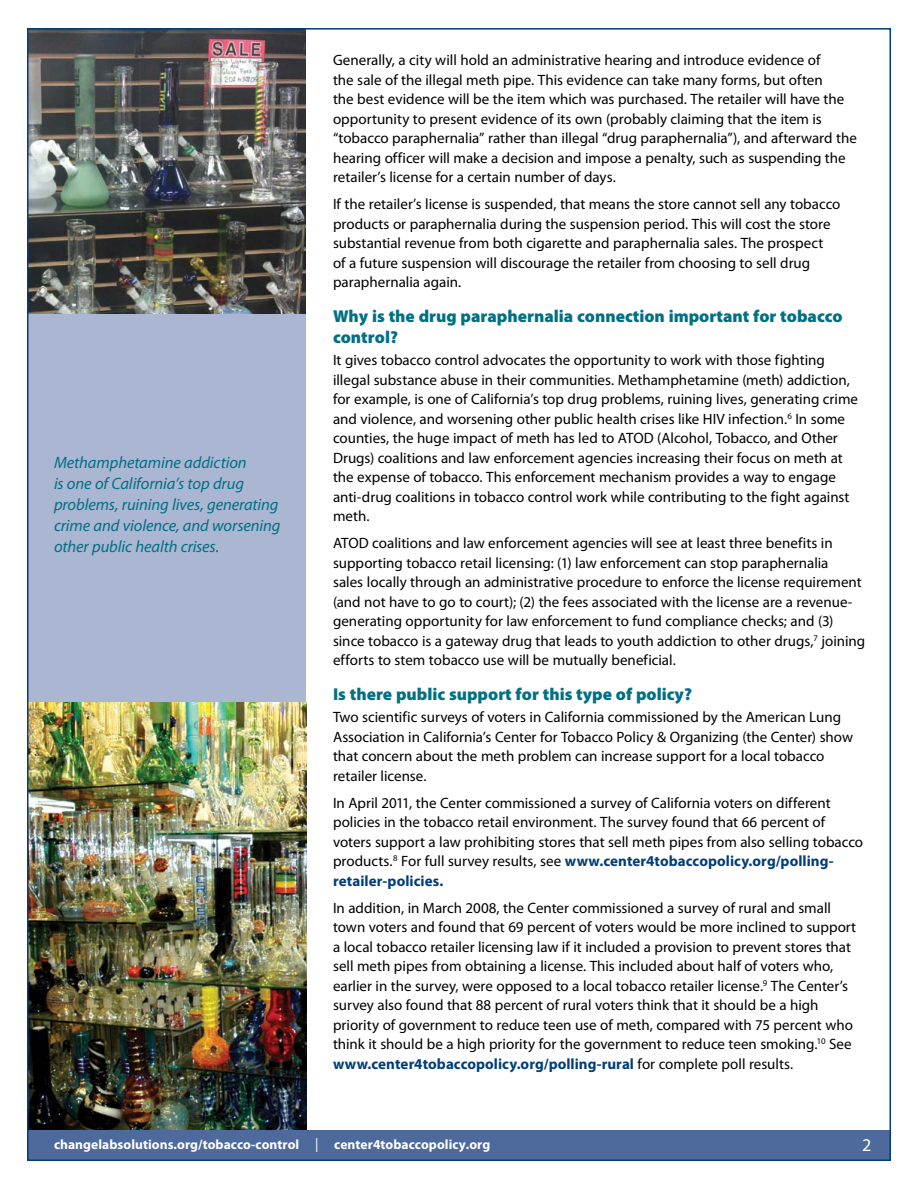
<style>
.page{position:relative;width:918px;height:1188px;background:#fff}
.page>*{position:absolute;margin:0;border:0;box-sizing:border-box;transform-origin:0 0}
.page{font:18px "Myriad Pro";color:#fff}
.subhead_larger{font:900 17.25px/21px "Myriad Pro";color:#007083}
.TEXT{font:italic 16.5px/21px "Myriad Pro";letter-spacing:-.005em;color:#007083}
.TEXT-2{font:15px/19.5px "Myriad Pro";color:#000}
.t1{font:700 13.5px "Myriad Pro";letter-spacing:.005em;color:#fff}
.s1{font-weight:700;color:#003d79}
.s2{font-weight:300;font-size:19.5px}
</style>
<div class="page">
<div style="left:28px;top:29px;width:278px;height:1131px;background:#abb6d2"></div>
<img style="left:30px;top:31px;width:276px;height:283px">
<img style="left:30px;top:702px;width:276px;height:428px">
<div style="left:28px;top:1130px;width:862px;height:30px;background:#4e6a9d"></div>
<p class="TEXT" style="left:54px;top:452px;width:228px">Methamphetamine addiction<br>is one of California’s top drug problems, ruining lives, generating crime and violence, and worsening other public health crises.</p>
<p class="TEXT-2" style="left:333px;top:50px;width:525px">Generally, a city will hold an administrative hearing and introduce evidence of<br>the sale of the illegal meth pipe. This evidence can take many forms, but often<br>the best evidence will be the item which was purchased. The retailer will have the opportunity to present evidence of its own (probably claiming that the item is “tobacco paraphernalia” rather than illegal “drug paraphernalia”), and afterward the hearing officer will make a decision and impose a penalty, such as suspending the retailer’s license for a certain number of days.</p>
<p class="TEXT-2" style="left:333px;top:194px;width:509px">If the retailer’s license is suspended, that means the store cannot sell any tobacco products or paraphernalia during the suspension period. This will cost the store substantial revenue from both cigarette and paraphernalia sales. The prospect<br>of a future suspension will discourage the retailer from choosing to sell drug paraphernalia again.</p>
<p class="subhead_larger" style="left:333px;top:306px;width:511px">Why is the drug paraphernalia connection important for tobacco control?</p>
<p class="TEXT-2" style="left:333px;top:350px;width:527px">It gives tobacco control advocates the opportunity to work with those fighting illegal substance abuse in their communities. Methamphetamine (meth) addiction, for example, is one of California’s top drug problems, ruining lives, generating crime and violence, and worsening other public health crises like HIV infection.<sup>6</sup> In some counties, the huge impact of meth has led to ATOD (Alcohol, Tobacco, and Other Drugs) coalitions and law enforcement agencies increasing their focus on meth at the expense of tobacco. This enforcement mechanism provides a way to engage anti-drug coalitions in tobacco control work while contributing to the fight against meth.</p>
<p class="TEXT-2" style="left:333px;top:533px;width:534px">ATOD coalitions and law enforcement agencies will see at least three benefits in supporting tobacco retail licensing: (1) law enforcement can stop paraphernalia<br>sales locally through an administrative procedure to enforce the license requirement (and not have to go to court); (2) the fees associated with the license are a revenue&shy;generating opportunity for law enforcement to fund compliance checks; and (3) since tobacco is a gateway drug that leads to youth addiction to other drugs,<sup>7</sup> joining efforts to stem tobacco use will be mutually beneficial.</p>
<p class="subhead_larger" style="left:333px;top:684px;width:361px">Is there public support for this type of policy?</p>
<p class="TEXT-2" style="left:333px;top:707px;width:522px">Two scientific surveys of voters in California commissioned by the American Lung Association in California’s Center for Tobacco Policy &amp; Organizing (the Center) show that concern about the meth problem can increase support for a local tobacco retailer license.</p>
<p class="TEXT-2" style="left:333px;top:793px;width:532px">In April 2011, the Center commissioned a survey of California voters on different policies in the tobacco retail environment. The survey found that 66 percent of voters support a law prohibiting stores that sell meth pipes from also selling tobacco products.<sup>8</sup> For full survey results, see <span class="s1">www.center4tobaccopolicy.org/polling&shy;retailer-policies.</span></p>
<p class="TEXT-2" style="left:333px;top:898px;width:525px">In addition, in March 2008, the Center commissioned a survey of rural and small town voters and found that 69 percent of voters would be more inclined to support a local tobacco retailer licensing law if it included a provision to prevent stores that sell meth pipes from obtaining a license. This included about half of voters who, earlier in the survey, were opposed to a local tobacco retailer license.<sup>9</sup> The Center’s survey also found that 88 percent of rural voters think that it should be a high priority of government to reduce teen use of meth, compared with 75 percent who think it should be a high priority for the government to reduce teen smoking.<sup>10</sup> See <span class="s1">www.center4tobaccopolicy.org/polling-rural</span> for complete poll results.</p>
<p class="t1" style="left:54px;top:1136px;width:438px">changelabsolutions.org/tobacco-control <span class="s2">l</span> center4tobaccopolicy.org</p>
<p class="page" style="left:862px;top:1134px;width:11px">2</p>
</div>
